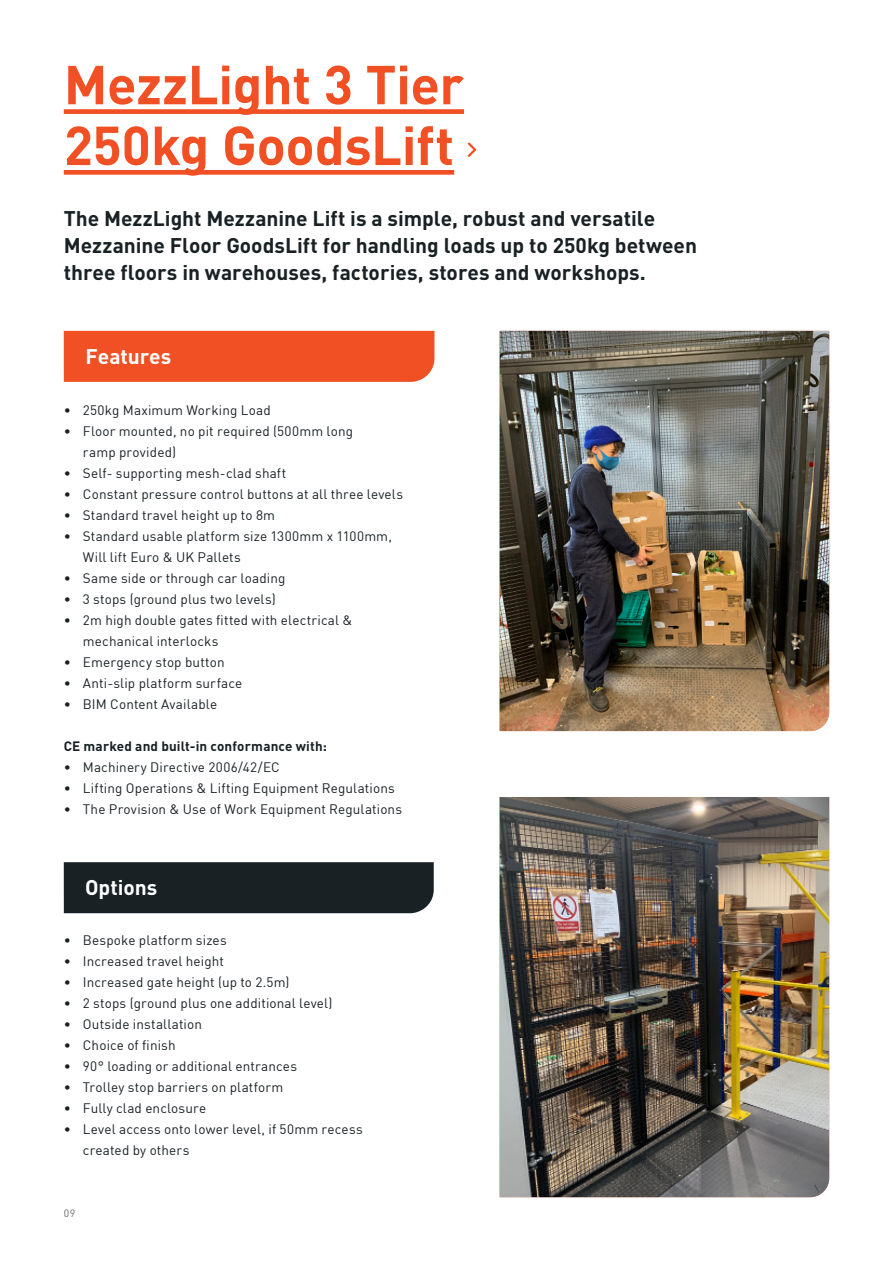
<style>
.page{position:relative;width:893px;height:1263px;background:#fff}
.page>*{position:absolute;margin:0;border:0;box-sizing:border-box;transform-origin:0 0}
.t1{font:700 54px "DIN";letter-spacing:-.01em;color:#f05024}
.t2{font:700 21px/27px "DIN";color:#192125}
.t3{font:700 21px "DIN";color:#fff}
.t4{font:13.5px/21px "DIN";letter-spacing:.01em;color:#192125}
.t5{font:700 13.5px "DIN";letter-spacing:.01em;color:#192125}
.t6{font:10.5px "DIN";color:#6c6d70}
</style>
<div class="page">
<div style="left:64px;top:109px;width:400px;height:5px;background:#f05024"></div>
<div style="left:64px;top:170px;width:390px;height:5px;background:#f05024"></div>
<img style="left:500px;top:797px;width:329px;height:400px">
<img style="left:500px;top:331px;width:329px;height:400px">
<div style="left:64px;top:331px;width:370px;height:51px;background:#f05024"></div>
<div style="left:64px;top:862px;width:370px;height:51px;background:#192125"></div>
<svg style="left:468px;top:142px;width:8px;height:15px"></svg>
<p class="t1" style="left:64px;top:49px;width:402px">MezzLight 3 Tier</p>
<p class="t1" style="left:64px;top:110px;width:392px">250kg GoodsLift</p>
<p class="t2" style="left:64px;top:204px;width:635px">The MezzLight Mezzanine Lift is a simple, robust and versatile<br>Mezzanine Floor GoodsLift for handling loads up to 250kg between three floors in warehouses, factories, stores and workshops.</p>
<p class="t3" style="left:86px;top:342px;width:87px">Features</p>
<p class="t4" style="left:64px;top:399px;width:209px">• 250kg Maximum Working Load</p>
<p class="t4" style="left:83px;top:420px;width:272px;text-indent:-19px">• Floor mounted, no pit required (500mm long ramp provided)</p>
<p class="t4" style="left:64px;top:462px;width:224px">• Self- supporting mesh-clad shaft</p>
<p class="t4" style="left:64px;top:483px;width:341px">• Constant pressure control buttons at all three levels</p>
<p class="t4" style="left:64px;top:504px;width:213px">• Standard travel height up to 8m</p>
<p class="t4" style="left:83px;top:525px;width:311px;text-indent:-19px">• Standard usable platform size 1300mm x 1100mm,<br>Will lift Euro &amp; UK Pallets</p>
<p class="t4" style="left:64px;top:567px;width:223px">• Same side or through car loading</p>
<p class="t4" style="left:64px;top:588px;width:214px">• 3 stops (ground plus two levels)</p>
<p class="t4" style="left:83px;top:609px;width:271px;text-indent:-19px">• 2m high double gates fitted with electrical &amp; mechanical interlocks</p>
<p class="t4" style="left:64px;top:651px;width:162px">• Emergency stop button</p>
<p class="t4" style="left:64px;top:672px;width:180px">• Anti-slip platform surface</p>
<p class="t4" style="left:64px;top:693px;width:155px">• BIM Content Available</p>
<p class="t5" style="left:64px;top:737px;width:265px">CE marked and built-in conformance with:</p>
<p class="t4" style="left:64px;top:756px;width:217px">• Machinery Directive 2006/42/EC</p>
<p class="t4" style="left:64px;top:777px;width:333px">• Lifting Operations &amp; Lifting Equipment Regulations</p>
<p class="t4" style="left:64px;top:798px;width:340px">• The Provision &amp; Use of Work Equipment Regulations</p>
<p class="t3" style="left:85px;top:874px;width:74px">Options</p>
<p class="t4" style="left:64px;top:929px;width:164px">• Bespoke platform sizes</p>
<p class="t4" style="left:64px;top:950px;width:162px">• Increased travel height</p>
<p class="t4" style="left:64px;top:971px;width:227px">• Increased gate height (up to 2.5m)</p>
<p class="t4" style="left:64px;top:992px;width:270px">• 2 stops (ground plus one additional level)</p>
<p class="t4" style="left:64px;top:1013px;width:140px">• Outside installation</p>
<p class="t4" style="left:64px;top:1034px;width:113px">• Choice of finish</p>
<p class="t4" style="left:64px;top:1055px;width:235px">• 90° loading or additional entrances</p>
<p class="t4" style="left:64px;top:1076px;width:221px">• Trolley stop barriers on platform</p>
<p class="t4" style="left:64px;top:1097px;width:144px">• Fully clad enclosure</p>
<p class="t4" style="left:83px;top:1118px;width:281px;text-indent:-19px">• Level access onto lower level, if 50mm recess created by others</p>
<p class="t6" style="left:64px;top:1207px;width:13px">09</p>
</div>
